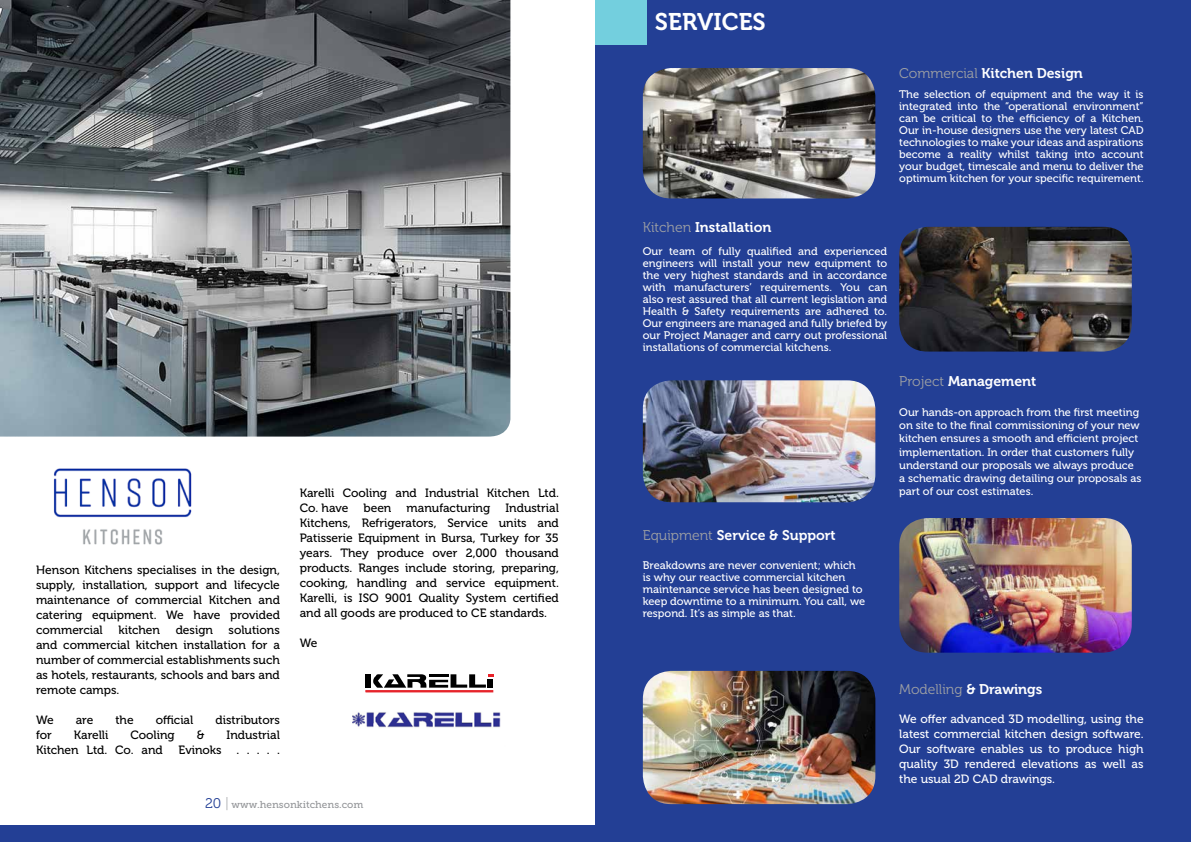
<style>
.page{position:relative;width:1191px;height:842px;background:#fff}
.page>*{position:absolute;margin:0;border:0;box-sizing:border-box;transform-origin:0 0}
.t1{font:24px "Museo 700";color:#fff}
.t2{font:14px "Museo 700";color:#fff}
.t3{font:14px "Museo 300";color:#9fa1a4}
.t4{font:12px/15px "Museo 500";color:#000;text-align:justify}
.t5{font:12px/15px "Museo 500";color:#fff;text-align:justify}
.t6{font:11px/12px "Museo 500";color:#fff;text-align:justify}
.t7{font:10px "Museo Slab 500";color:#939598}
.s1{font-family:"Museo 300";font-size:14px;color:#233f95}
.s2{font-family:"Museo 100";font-size:14px}
.s3{font-family:"Museo 300";color:#9fa1a4}
.s4{font-family:"Museo 700";color:#fff}
</style>
<div class="page">
<div style="left:0;top:824px;width:595px;height:18px;background:#233f95"></div>
<div style="left:595px;top:824px;width:596px;height:18px;background:#233f95"></div>
<img style="left:0;top:0;width:510px;height:437px">
<img style="left:53px;top:468px;width:139px;height:77px">
<svg style="left:365px;top:674px;width:128px;height:18px"></svg>
<img style="left:353px;top:712px;width:148px;height:16px">
<div style="left:595px;top:0;width:596px;height:839px;background:#233f95"></div>
<img style="left:643px;top:68px;width:232px;height:130px">
<img style="left:899px;top:227px;width:232px;height:125px">
<img style="left:643px;top:380px;width:232px;height:122px">
<img style="left:899px;top:518px;width:232px;height:135px">
<img style="left:643px;top:671px;width:232px;height:133px">
<div style="left:595px;top:0;width:52px;height:44px;background:#73cfde"></div>
<p class="t4" style="left:36px;top:563px;width:245px">Henson Kitchens specialises in the design, supply, installation, support and lifecycle maintenance of commercial Kitchen and catering equipment. We have provided commercial</p>
<p class="t4" style="left:36px;top:623px;width:245px;text-indent:192px">solutions and commercial kitchen installation for a number of commercial establishments such as hotels, restaurants, schools and bars and remote camps.</p>
<p class="t4" style="left:36px;top:712px;width:19px">We</p>
<p class="t4" style="left:76px;top:712px;width:19px">are</p>
<p class="t4" style="left:115px;top:712px;width:20px">the</p>
<p class="t4" style="left:156px;top:712px;width:39px">official</p>
<p class="t4" style="left:215px;top:712px;width:66px">distributors</p>
<p class="t4" style="left:36px;top:727px;width:17px">for</p>
<p class="t4" style="left:74px;top:727px;width:36px">Karelli</p>
<p class="t4" style="left:130px;top:727px;width:46px">Cooling</p>
<p class="t4" style="left:197px;top:727px;width:9px">&amp;</p>
<p class="t4" style="left:226px;top:727px;width:55px">Industrial</p>
<p class="t4" style="left:36px;top:742px;width:128px">Kitchen Ltd. Co. and</p>
<p class="t4" style="left:178px;top:742px;width:45px">Evinoks</p>
<p class="t4" style="left:237px;top:742px;width:45px">. . . . .</p>
<p class="t4" style="left:118px;top:623px;width:43px">kitchen</p>
<p class="t4" style="left:176px;top:623px;width:39px">design</p>
<p class="t4" style="left:300px;top:486px;width:261px">Karelli Cooling and Industrial Kitchen Ltd.<br>Co. have</p>
<p class="t4" style="left:363px;top:501px;width:29px">been</p>
<p class="t4" style="left:407px;top:501px;width:85px">manufacturing</p>
<p class="t4" style="left:300px;top:501px;width:261px;text-indent:206px">Industrial Kitchens, Refrigerators, Service units and Patisserie Equipment in Bursa, Turkey for 35 years. They produce over 2,000 thousand products. Ranges include storing, preparing, cooking, handling and service equipment.<br>Karelli, is ISO 9001 Quality System certified and all goods are produced to CE standards.</p>
<p class="t4" style="left:300px;top:635px;width:19px">We</p>
<p class="t7" style="left:205px;top:799px;width:160px"><span class="s1">20</span> <span class="s2">|</span> www.hensonkitchens.com</p>
<h1 class="t1" style="left:655px;top:9px;width:112px">SERVICES</h1>
<p class="t2" style="left:899px;top:65px;width:185px"><span class="s3">Commercial</span> Kitchen Design</p>
<p class="t6" style="left:899px;top:89px;width:246px">The selection of equipment and the way it is integrated into the “operational environment” can be critical to the efficiency of a Kitchen.<br>Our in-house designers use the very latest CAD technologies to make your ideas and aspirations become a reality whilst taking into account your budget, timescale and menu to deliver the optimum kitchen for your specific requirement.</p>
<p class="t2" style="left:643px;top:219px;width:130px"><span class="s3">Kitchen</span> Installation</p>
<p class="t6" style="left:643px;top:246px;width:246px">Our team of fully qualified and experienced engineers will install your new equipment to the very highest standards and in accordance with manufacturers’ requirements. You can also rest assured that all current legislation and Health &amp; Safety requirements are adhered to.<br>Our engineers are managed and fully briefed by our Project Manager and carry out professional installations of commercial kitchens.</p>
<p class="t2" style="left:899px;top:373px;width:139px"><span class="s3">Project</span> Management</p>
<p class="t6" style="left:899px;top:406px;width:244px;line-height:13.2px;text-align:left">Our hands-on approach from the first meeting on site to the final commissioning of your new kitchen ensures a smooth and efficient project implementation. In order that customers fully understand our proposals we always produce a schematic drawing detailing our proposals as part of our cost estimates.</p>
<p class="t2" style="left:643px;top:527px;width:194px"><span class="s3">Equipment</span> Service &amp; Support</p>
<p class="t6" style="left:643px;top:559px;width:224px;text-align:left">Breakdowns are never convenient; which is why our reactive commercial kitchen maintenance service has been designed to keep downtime to a minimum. You call, we respond. It’s as simple as that.</p>
<p class="t3" style="left:899px;top:681px;width:145px">Modelling <span class="s4">&amp; Drawings</span></p>
<p class="t5" style="left:899px;top:712px;width:246px">We offer advanced 3D modelling, using the latest commercial kitchen design software.<br>Our software enables us to produce high quality 3D rendered elevations as well as the usual 2D CAD drawings.</p>
</div>
